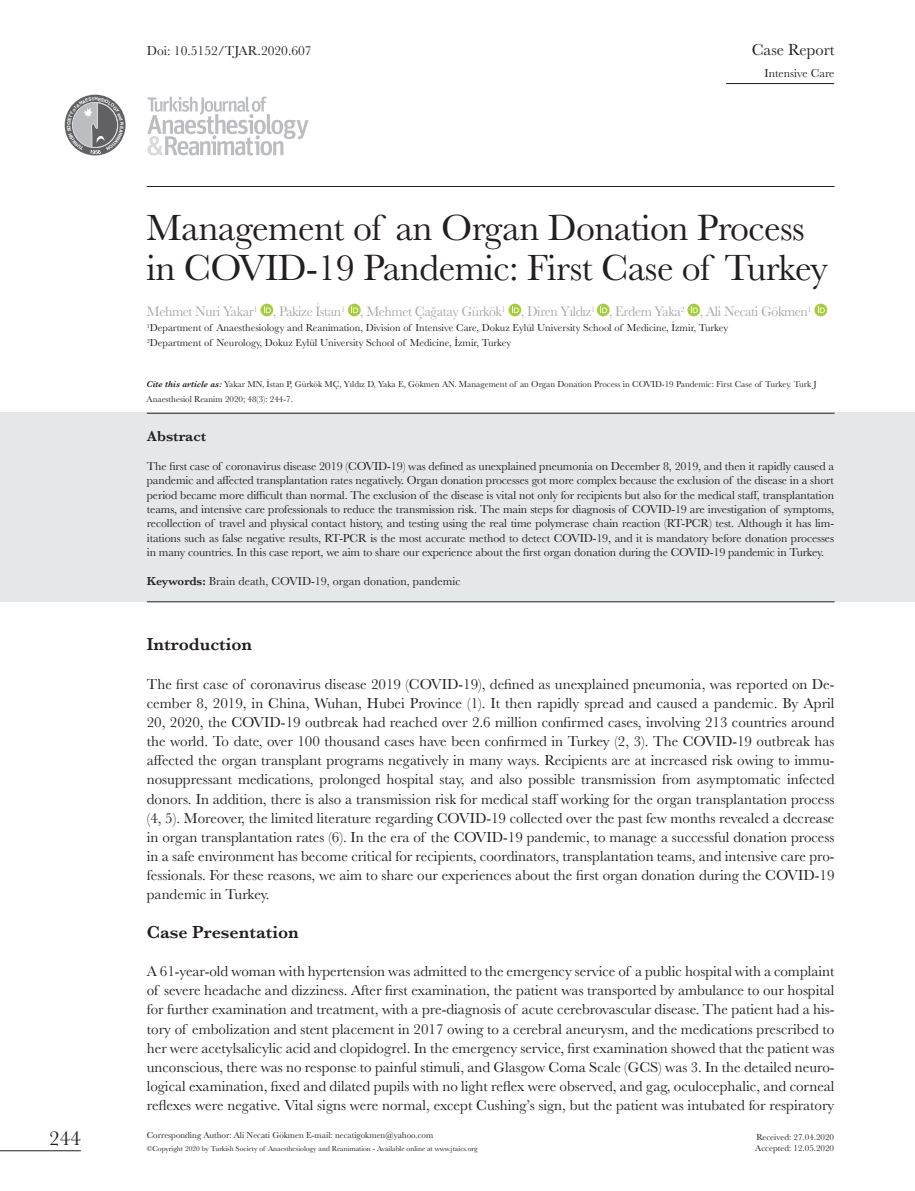
<style>
.page{position:relative;width:915px;height:1191px;background:#fff}
.page>*{position:absolute;margin:0;border:0;box-sizing:border-box;transform-origin:0 0}
.t1{font:37.8px/40.5px "Baskerville";letter-spacing:-.015em;color:#231f20}
.t2{font:21px "Baskerville";color:#231f20}
.t3{font:600 18px "Baskerville";color:#231f20}
.t4{font:16.5px "Baskerville";color:#231f20}
.t5{font:15px/19.2px "Baskerville";color:#231f20;text-align:justify}
.t6{font:600 15px "Baskerville";color:#231f20}
.t7{font:14.25px "Baskerville";letter-spacing:-.03em;color:#a8a9ad}
.t8{font:13.5px "Baskerville";color:#231f20}
.t9{font:12px/14.4px "Baskerville";letter-spacing:-.01em;color:#231f20;text-align:justify}
.t10{font:10.5px/15px "Baskerville";color:#231f20}
.t11{font:9px/15px "Baskerville";color:#231f20}
.t12{font:7.5px "Baskerville";color:#231f20}
.s1{font-weight:600;font-style:italic}
.s2{font-weight:600}
</style>
<div class="page">
<svg style="left:147px;top:97px;width:161px;height:58px"></svg>
<div style="left:260px;top:304px;width:13px;height:12px;background:#a6ce39;border-radius:50%"></div>
<svg style="left:264px;top:306px;width:7px;height:7px"></svg>
<div style="left:348px;top:304px;width:12px;height:12px;background:#a6ce39;border-radius:50%"></div>
<svg style="left:351px;top:306px;width:7px;height:7px"></svg>
<svg style="left:508px;top:304px;width:13px;height:12px"></svg>
<svg style="left:511px;top:306px;width:7px;height:7px"></svg>
<div style="left:596px;top:304px;width:13px;height:12px;background:#a6ce39;border-radius:50%"></div>
<svg style="left:600px;top:306px;width:7px;height:7px"></svg>
<div style="left:687px;top:304px;width:13px;height:12px;background:#a6ce39;border-radius:50%"></div>
<svg style="left:690px;top:306px;width:7px;height:7px"></svg>
<svg style="left:814px;top:304px;width:12px;height:12px"></svg>
<svg style="left:817px;top:306px;width:7px;height:7px"></svg>
<hr style="left:147px;top:186px;width:687px;height:1px;background:#231f20">
<hr style="left:0;top:1150px;width:81px;height:1px;background:#231f20">
<hr style="left:725px;top:83px;width:108px;height:1px;background:#231f20">
<div style="left:0;top:412px;width:914px;height:190px;background:#e6e7e9"></div>
<hr style="left:147px;top:413px;width:687px;height:1px;background:#231f20">
<hr style="left:147px;top:601px;width:687px;height:1px;background:#231f20">
<svg style="left:65px;top:97px;width:58px;height:57px"></svg>
<h2 class="t2" style="left:49px;top:1124px;width:33px">244</h2>
<p class="t8" style="left:147px;top:42px;width:166px">Doi: 10.5152/TJAR.2020.607</p>
<p class="t4" style="left:751px;top:39px;width:84px">Case Report</p>
<p class="t9" style="left:764px;top:66px;width:72px">Intensive Care</p>
<h1 class="t1" style="left:146px;top:208px;width:682px">Management of an Organ Donation Process in COVID-19 Pandemic: First Case of Turkey</h1>
<p class="t7" style="left:147px;top:303px;width:666px">Mehmet Nuri Yakar<sup>1</sup> , Pakize İstan<sup>1</sup> , Mehmet Çağatay Gürkök<sup>1</sup> , Diren Yıldız<sup>1</sup> , Erdem Yaka<sup>2</sup> , Ali Necati Gökmen<sup>1</sup></p>
<p class="t10" style="left:147px;top:321px;width:582px"><sup>1</sup>Department of Anaesthesiology and Reanimation, Division of Intensive Care, Dokuz Eylül University School of Medicine, İzmir, Turkey<br><sup>2</sup>Department of Neurology, Dokuz Eylül University School of Medicine, İzmir, Turkey</p>
<p class="t11" style="left:146px;top:376px;width:671px"><span class="s1">Cite this article as:</span> Yakar MN, İstan P, Gürkök MÇ, Yıldız D, Yaka E, Gökmen AN. Management of an Organ Donation Process in COVID-19 Pandemic: First Case of Turkey. Turk J<br>Anaesthesiol Reanim 2020; 48(3): 244-7.</p>
<p class="t6" style="left:147px;top:425px;width:61px">Abstract</p>
<p class="t9" style="left:147px;top:459px;width:688px">The first case of coronavirus disease 2019 (COVID-19) was defined as unexplained pneumonia on December 8, 2019, and then it rapidly caused a pandemic and affected transplantation rates negatively. Organ donation processes got more complex because the exclusion of the disease in a short period became more difficult than normal. The exclusion of the disease is vital not only for recipients but also for the medical staff, transplantation teams, and intensive care professionals to reduce the transmission risk. The main steps for diagnosis of COVID-19 are investigation of symptoms, recollection of travel and physical contact history, and testing using the real time polymerase chain reaction (RT-PCR) test. Although it has lim&shy;itations such as false negative results, RT-PCR is the most accurate method to detect COVID-19, and it is mandatory before donation processes in many countries. In this case report, we aim to share our experience about the first organ donation during the COVID-19 pandemic in Turkey.</p>
<p class="t9" style="left:147px;top:574px;width:315px"><span class="s2">Keywords:</span> Brain death, COVID-19, organ donation, pandemic</p>
<p class="t3" style="left:147px;top:631px;width:107px">Introduction</p>
<p class="t5" style="left:147px;top:674px;width:689px">The first case of coronavirus disease 2019 (COVID-19), defined as unexplained pneumonia, was reported on De&shy;cember 8, 2019, in China, Wuhan, Hubei Province (1). It then rapidly spread and caused a pandemic. By April 20, 2020, the COVID-19 outbreak had reached over 2.6 million confirmed cases, involving 213 countries around the world. To date, over 100 thousand cases have been confirmed in Turkey (2, 3). The COVID-19 outbreak has affected the organ transplant programs negatively in many ways. Recipients are at increased risk owing to immu&shy;nosuppressant medications, prolonged hospital stay, and also possible transmission from asymptomatic infected donors. In addition, there is also a transmission risk for medical staff working for the organ transplantation process (4, 5). Moreover, the limited literature regarding COVID-19 collected over the past few months revealed a decrease in organ transplantation rates (6). In the era of the COVID-19 pandemic, to manage a successful donation process in a safe environment has become critical for recipients, coordinators, transplantation teams, and intensive care pro&shy;fessionals. For these reasons, we aim to share our experiences about the first organ donation during the COVID-19 pandemic in Turkey.</p>
<p class="t3" style="left:147px;top:919px;width:153px">Case Presentation</p>
<p class="t5" style="left:147px;top:961px;width:689px">A 61-year-old woman with hypertension was admitted to the emergency service of a public hospital with a complaint of severe headache and dizziness. After first examination, the patient was transported by ambulance to our hospital for further examination and treatment, with a pre-diagnosis of acute cerebrovascular disease. The patient had a his&shy;tory of embolization and stent placement in 2017 owing to a cerebral aneurysm, and the medications prescribed to her were acetylsalicylic acid and clopidogrel. In the emergency service, first examination showed that the patient was unconscious, there was no response to painful stimuli, and Glasgow Coma Scale (GCS) was 3. In the detailed neuro&shy;logical examination, fixed and dilated pupils with no light reflex were observed, and gag, oculocephalic, and corneal reflexes were negative. Vital signs were normal, except Cushing’s sign, but the patient was intubated for respiratory</p>
<p class="t11" style="left:147px;top:1127px;width:288px">Corresponding Author: Ali Necati Gökmen E-mail: necatigokmen@yahoo.com</p>
<p class="t12" style="left:147px;top:1143px;width:332px">©Copyright 2020 by Turkish Society of Anaesthesiology and Reanimation - Available online at www.jtaics.org</p>
<p class="t11" style="left:755px;top:1131px;width:80px;line-height:10.8px">Received: 27.04.2020<br>Accepted: 12.05.2020</p>
</div>
